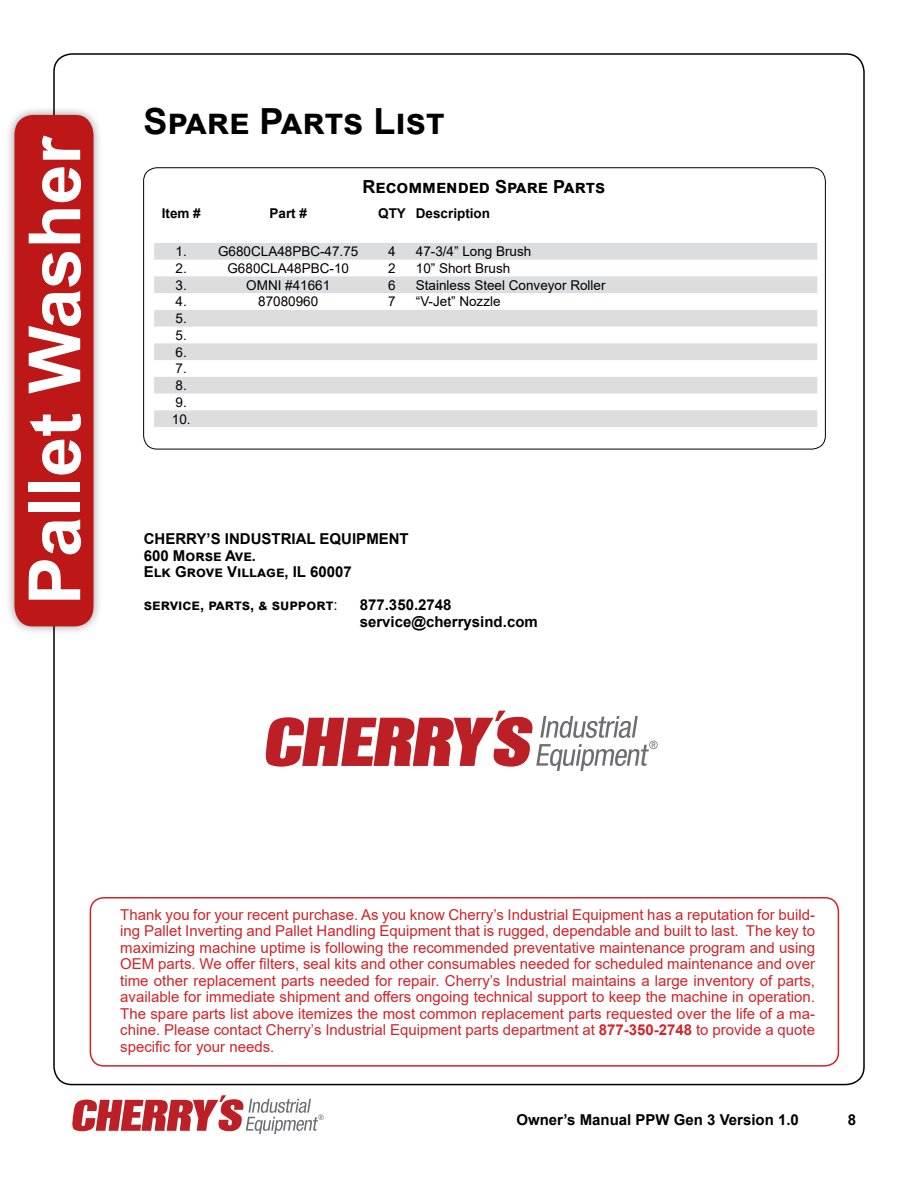
<style>
.page{position:relative;width:918px;height:1188px;background:#fff}
.page>*{position:absolute;margin:0;border:0;box-sizing:border-box;transform-origin:0 0}
.t1{font:700 72px "Arial";color:#fff}
.t2{font:700 36px "Arial";color:#000}
.t3{font:700 18px "Arial";color:#000}
.t4{font:15px/16.5px "Arial";color:#d2232a;text-align:justify}
.t5{font:700 15px/16.5px "Arial";color:#000}
.t6{font:13.5px/16.8px "Arial";color:#000}
.t7{font:700 13.5px "Arial";color:#000}
.s1{font-weight:400}
.s2{font-weight:700}
</style>
<div class="page">
<div style="left:5px;top:105px;width:98px;height:531px;background:#000;opacity:.4"></div>
<svg style="left:14px;top:115px;width:80px;height:511px;background:#bd2222"></svg>
<svg style="left:72px;top:1095px;width:252px;height:39px"></svg>
<svg style="left:154px;top:243px;width:663px;height:184px;fill:#dcddde"></svg>
<svg style="left:265px;top:711px;width:393px;height:60px"></svg>
<div style="left:90px;top:897px;width:749px;height:170px;border:2px solid #d2232a;border-radius:14px"></div>
<h1 class="t1" style="left:4px;top:605px;width:471px;rotate:-90deg">Pallet Washer</h1>
<h2 class="t2" style="left:143px;top:96px;width:303px">Spare Parts List</h2>
<p class="t3" style="left:363px;top:174px;width:244px">Recommended Spare Parts</p>
<p class="t7" style="left:162px;top:203px;width:41px">Item #</p>
<p class="t7" style="left:270px;top:203px;width:39px">Part #</p>
<p class="t7" style="left:378px;top:203px;width:113px">QTY Description</p>
<p class="t6" style="left:176px;top:243px;width:184px">1. G680CLA48PBC-47.75</p>
<p class="t6" style="left:388px;top:243px;width:9px">4</p>
<p class="t6" style="left:416px;top:243px;width:117px">47-3/4” Long Brush</p>
<p class="t6" style="left:176px;top:260px;width:13px">2.</p>
<p class="t6" style="left:227px;top:260px;width:123px">G680CLA48PBC-10</p>
<p class="t6" style="left:388px;top:260px;width:9px">2</p>
<p class="t6" style="left:416px;top:260px;width:96px">10” Short Brush</p>
<p class="t6" style="left:176px;top:276px;width:13px">3.</p>
<p class="t6" style="left:246px;top:276px;width:86px">OMNI #41661</p>
<p class="t6" style="left:388px;top:276px;width:9px">6</p>
<p class="t6" style="left:416px;top:276px;width:191px">Stainless Steel Conveyor Roller</p>
<p class="t6" style="left:176px;top:293px;width:13px">4.</p>
<p class="t6" style="left:258px;top:293px;width:62px">87080960</p>
<p class="t6" style="left:388px;top:293px;width:9px">7</p>
<p class="t6" style="left:416px;top:293px;width:86px">“V-Jet” Nozzle</p>
<p class="t6" style="left:172px;top:310px;width:20px">5.<br>5.<br>6.<br>7.<br>8.<br>9.<br>10.</p>
<p class="t5" style="left:144px;top:531px;width:267px">CHERRY’S INDUSTRIAL EQUIPMENT<br>600 Morse Ave.<br>Elk Grove Village, IL 60007</p>
<p class="t5" style="left:144px;top:597px;width:195px">service, parts, &amp; support<span class="s1">:</span></p>
<p class="t5" style="left:360px;top:597px;width:180px">877.350.2748 service@cherrysind.com</p>
<p class="t4" style="left:120px;top:906px;width:696px">Thank you for your recent purchase. As you know Cherry’s Industrial Equipment has a reputation for build&shy;ing Pallet Inverting and Pallet Handling Equipment that is rugged, dependable and built to last. The key to maximizing machine uptime is following the recommended preventative maintenance program and using OEM parts. We offer filters, seal kits and other consumables needed for scheduled maintenance and over time other replacement parts needed for repair. Cherry’s Industrial maintains a large inventory of parts, available for immediate shipment and offers ongoing technical support to keep the machine in operation.<br>The spare parts list above itemizes the most common replacement parts requested over the life of a ma&shy;chine. Please contact Cherry’s Industrial Equipment parts department at <span class="s2">877-350-2748</span> to provide a quote specific for your needs.</p>
<p class="t5" style="left:516px;top:1112px;width:284px">Owner’s Manual PPW Gen 3 Version 1.0</p>
<p class="t5" style="left:848px;top:1112px;width:10px">8</p>
</div>
